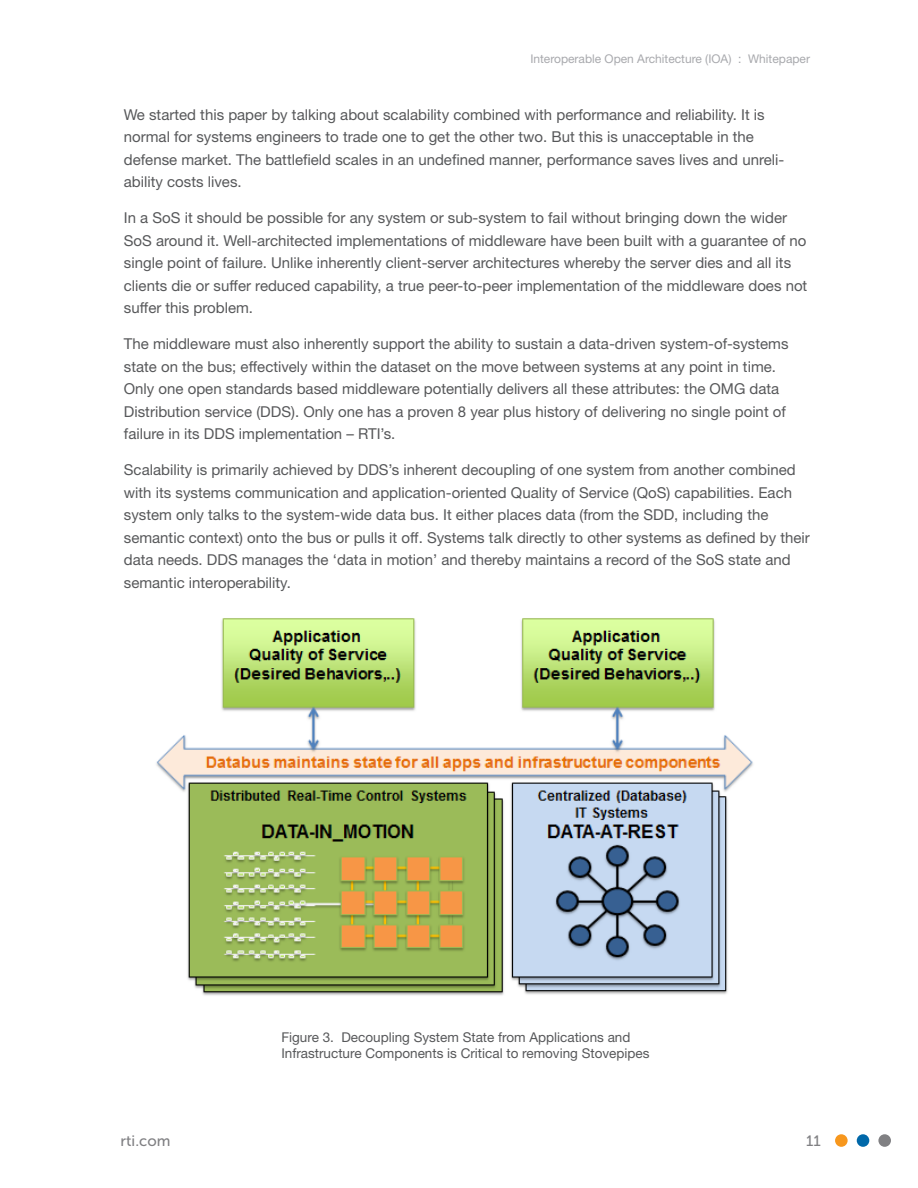
<style>
.page{position:relative;width:918px;height:1188px;background:#fff}
.page>*{position:absolute;margin:0;border:0;box-sizing:border-box;transform-origin:0 0}
.Technical_-_Body{font:15px/22.5px "Helvetica Neue";color:#57585a}
.t1{font:15px "Museo Sans 500";color:#808083}
.t2{font:13.5px/16.5px "Helvetica Neue";color:#57585a}
.t3{font:12px "Helvetica Neue";color:#a8a9ad}
</style>
<div class="page">
<div style="left:835px;top:1134px;width:13px;height:13px;background:#f7971d;border-radius:50%"></div>
<div style="left:857px;top:1134px;width:12px;height:13px;background:#0068a9;border-radius:50%"></div>
<div style="left:878px;top:1134px;width:13px;height:13px;background:#808083;border-radius:50%"></div>
<img style="left:156px;top:618px;width:597px;height:378px">
<p class="t3" style="left:530px;top:52px;width:281px">Interoperable Open Architecture (IOA) : Whitepaper</p>
<p class="Technical_-_Body" style="left:124px;top:103px;width:662px">We started this paper by talking about scalability combined with performance and reliability. It is normal for systems engineers to trade one to get the other two. But this is unacceptable in the defense market. The battlefield scales in an undefined manner, performance saves lives and unreli&shy;ability costs lives.</p>
<p class="Technical_-_Body" style="left:124px;top:207px;width:685px">In a SoS it should be possible for any system or sub-system to fail without bringing down the wider SoS around it. Well-architected implementations of middleware have been built with a guarantee of no single point of failure. Unlike inherently client-server architectures whereby the server dies and all its clients die or suffer reduced capability, a true peer-to-peer implementation of the middleware does not suffer this problem.</p>
<p class="Technical_-_Body" style="left:124px;top:333px;width:666px">The middleware must also inherently support the ability to sustain a data-driven system-of-systems state on the bus; effectively within the dataset on the move between systems at any point in time.<br>Only one open standards based middleware potentially delivers all these attributes: the OMG data Distribution service (DDS). Only one has a proven 8 year plus history of delivering no single point of failure in its DDS implementation – RTI’s.</p>
<p class="Technical_-_Body" style="left:124px;top:459px;width:688px">Scalability is primarily achieved by DDS’s inherent decoupling of one system from another combined with its systems communication and application-oriented Quality of Service (QoS) capabilities. Each system only talks to the system-wide data bus. It either places data (from the SDD, including the semantic context) onto the bus or pulls it off. Systems talk directly to other systems as defined by their data needs. DDS manages the ‘data in motion’ and thereby maintains a record of the SoS state and semantic interoperability.</p>
<p class="t1" style="left:121px;top:1133px;width:51px">rti.com</p>
<p class="t2" style="left:281px;top:1028px;width:370px">Figure 3. Decoupling System State from Applications and<br>Infrastructure Components is Critical to removing Stovepipes</p>
<p class="t1" style="left:806px;top:1133px;width:16px">11</p>
</div>
